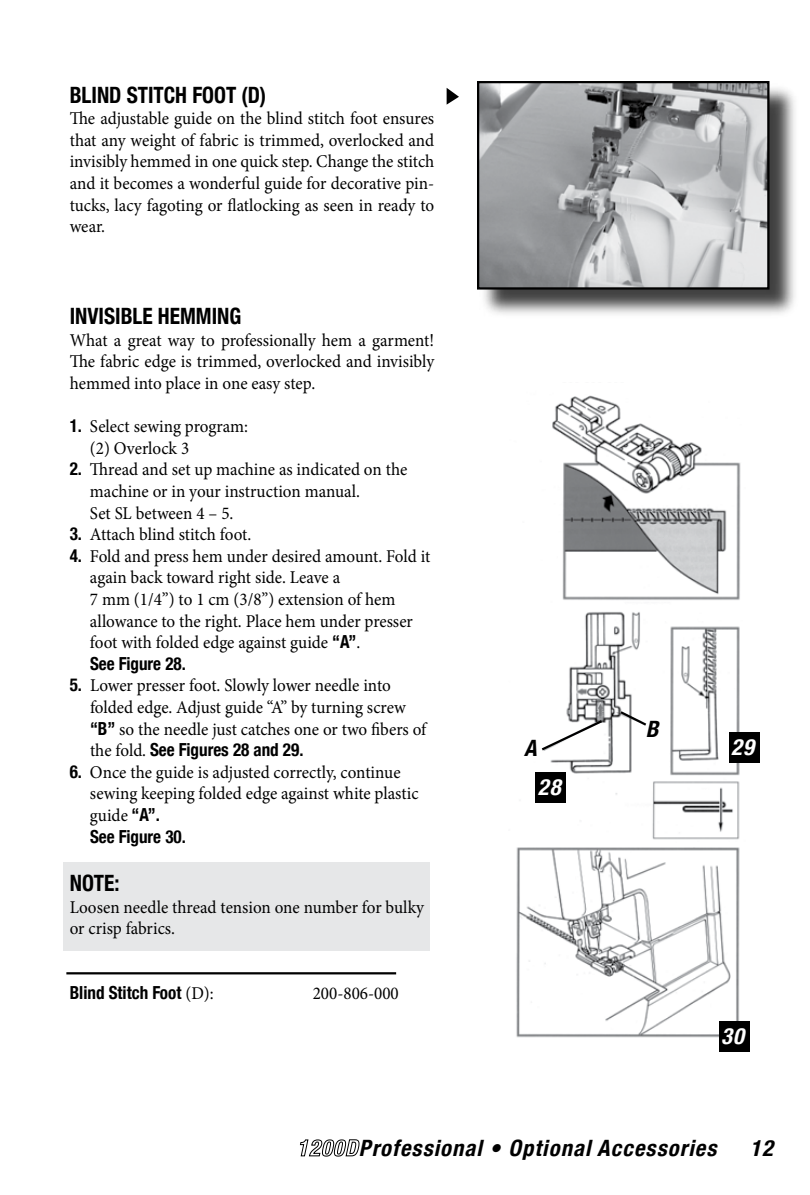
<style>
.page{position:relative;width:810px;height:1195px;background:#fff}
.page>*{position:absolute;margin:0;border:0;box-sizing:border-box;transform-origin:0 0}
.t1{font:700 condensed 22.5px "Helvetica Neue";color:#000;scale:.95 1}
.t2{font:italic 700 condensed 22.5px "Helvetica Neue";color:#000}
.t3{font:italic 700 condensed 22.5px "Helvetica Neue";color:#fff}
.t4{font:18px/21.6px "Minion Pro";color:#000;scale:.95 1}
.t5{font:700 condensed 18px "Helvetica Neue";color:#000;scale:.95 1}
.s1{font-family:"Helvetica Neue";font-weight:700;font-stretch:condensed}
.s2{font-family:"Minion Pro";font-weight:400;font-stretch:normal}
</style>
<div class="page">
<div style="left:63px;top:862px;width:367px;height:88px;background:#e6e7e8"></div>
<svg style="left:300px;top:1139px;width:60px;height:17px"></svg>
<hr style="left:66px;top:972px;width:330px;height:2px;background:#000">
<div style="left:479px;top:83px;width:321px;height:237px;background:#000;opacity:.75"></div>
<img style="left:480px;top:84px;width:287px;height:203px">
<div style="left:477px;top:81px;width:293px;height:209px;border:2px solid #000"></div>
<svg style="left:447px;top:88px;width:12px;height:17px"></svg>
<img style="left:516px;top:395px;width:230px;height:643px">
<svg style="left:539px;top:718px;width:66px;height:34px"></svg>
<svg style="left:618px;top:709px;width:31px;height:19px"></svg>
<div style="left:536px;top:772px;width:30px;height:30px;background:#000"></div>
<div style="left:729px;top:732px;width:30px;height:31px;background:#000"></div>
<div style="left:719px;top:1022px;width:30px;height:30px;background:#000"></div>
<p class="t1" style="left:70px;top:81px;width:208px">BLIND STITCH FOOT (D)</p>
<p class="t4" style="left:70px;top:108px;width:385px;text-align:justify">The adjustable guide on the blind stitch foot ensures that any weight of fabric is trimmed, overlocked and invisibly hemmed in one quick step. Change the stitch and it becomes a wonderful guide for decorative pin&shy;tucks, lacy fagoting or flatlocking as seen in ready to wear.</p>
<p class="t1" style="left:70px;top:302px;width:182px">INVISIBLE HEMMING</p>
<p class="t4" style="left:70px;top:329px;width:385px;text-align:justify">What a great way to professionally hem a garment!<br>The fabric edge is trimmed, overlocked and invisibly hemmed into place in one easy step.</p>
<p class="t4" style="left:90px;top:416px;width:168px;text-indent:-20px"><span class="s1">1.</span> Select sewing program: (2) Overlock 3</p>
<p class="t4" style="left:90px;top:459px;width:336px;text-indent:-20px"><span class="s1">2.</span> Thread and set up machine as indicated on the machine or in your instruction manual.<br>Set SL between 4 – 5.</p>
<p class="t4" style="left:70px;top:524px;width:193px"><span class="s1">3.</span> Attach blind stitch foot.</p>
<p class="t4" style="left:90px;top:545px;width:360px;text-indent:-20px"><span class="s1">4.</span> Fold and press hem under desired amount. Fold it again back toward right side. Leave a<br>7 mm (1/4”) to 1 cm (3/8”) extension of hem allowance to the right. Place hem under presser foot with folded edge against guide <span class="s1">“A”</span>.</p>
<p class="t5" style="left:90px;top:652px;width:102px">See Figure 28.</p>
<p class="t4" style="left:90px;top:675px;width:356px;text-indent:-20px"><span class="s1">5.</span> Lower presser foot. Slowly lower needle into folded edge. Adjust guide “A” by turning screw <span class="s1">“B”</span> so the needle just catches one or two fibers of</p>
<p class="t5" style="left:90px;top:739px;width:226px"><span class="s2">the fold.</span> See Figures 28 and 29.</p>
<p class="t4" style="left:90px;top:761px;width:347px;text-indent:-20px"><span class="s1">6.</span> Once the guide is adjusted correctly, continue sewing keeping folded edge against white plastic guide <span class="s1">“A”.</span></p>
<p class="t5" style="left:90px;top:825px;width:102px">See Figure 30.</p>
<p class="t1" style="left:70px;top:869px;width:54px">NOTE:</p>
<p class="t4" style="left:70px;top:896px;width:374px">Loosen needle thread tension one number for bulky or crisp fabrics.</p>
<p class="t5" style="left:70px;top:982px;width:153px">Blind Stitch Foot <span class="s2">(D):</span></p>
<p class="t4" style="left:313px;top:983px;width:92px">200-806-000</p>
<p class="t2" style="left:524px;top:735px;width:20px">A</p>
<p class="t3" style="left:538px;top:773px;width:30px">28</p>
<p class="t2" style="left:646px;top:716px;width:20px">B</p>
<p class="t3" style="left:731px;top:734px;width:30px">29</p>
<p class="t3" style="left:721px;top:1023px;width:30px">30</p>
<p class="t2" style="left:359px;top:1134px;width:421px">Professional • OptionalAccessories 12</p>
</div>
